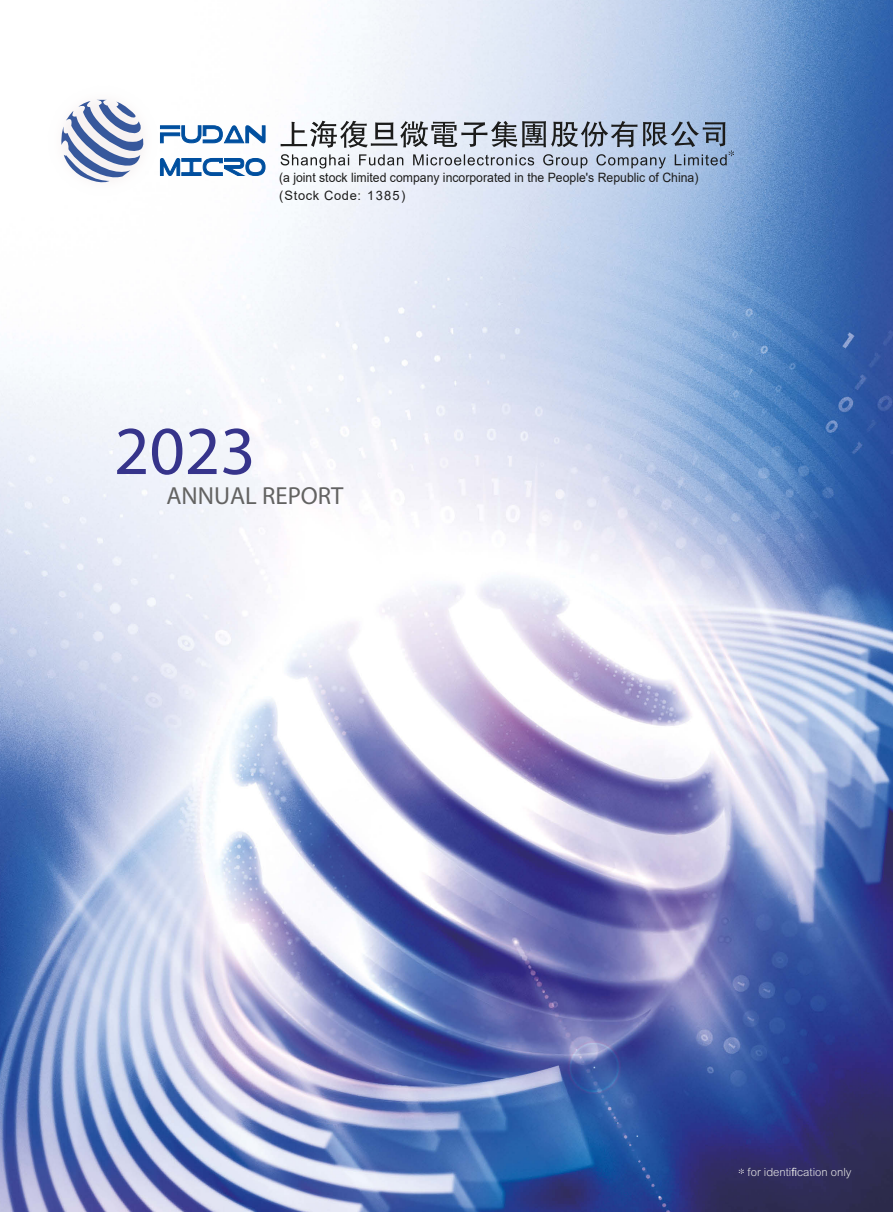
<style>
.page{position:relative;width:893px;height:1212px;background:#fff}
.page>*{position:absolute;margin:0;border:0;box-sizing:border-box;transform-origin:0 0}
.t1{font:69px "Myriad Pro";color:#36348b}
.t2{font:24.75px "Myriad Pro";color:#636362}
.t3{font:12.9px "Arial";color:#1c1c1b;scale:.95 1}
.t4{font:12.9px "Arial";letter-spacing:.05em;color:#1c1c1b}
.t5{font:300 11.25px "M Hei HK";color:#e3e3e3}
.s1{font-family:"Arial";font-weight:400}
</style>
<div class="page">
<img style="left:0;top:0;width:893px;height:1212px">
<svg style="left:739px;top:1168px;width:5px;height:6px"></svg>
<img style="left:45px;top:83px;width:116px;height:116px">
<svg style="left:281px;top:121px;width:453px;height:47px;background:#a8b1be"></svg>
<svg style="left:61px;top:100px;width:84px;height:86px"></svg>
<svg style="left:160px;top:125px;width:105px;height:18px"></svg>
<svg style="left:160px;top:158px;width:105px;height:18px"></svg>
<p class="t3" style="left:279px;top:169px;width:443px">(a joint stock limited company incorporated in the People's Republic of China)</p>
<p class="t4" style="left:279px;top:187px;width:128px">(Stock Code: 1385)</p>
<h1 class="t1" style="left:114px;top:413px;width:143px">2023</h1>
<h2 class="t2" style="left:166px;top:482px;width:179px">ANNUAL REPORT</h2>
<p class="t5" style="left:748px;top:1163px;width:105px">for identi<span class="s1">fi</span>cation only</p>
</div>
